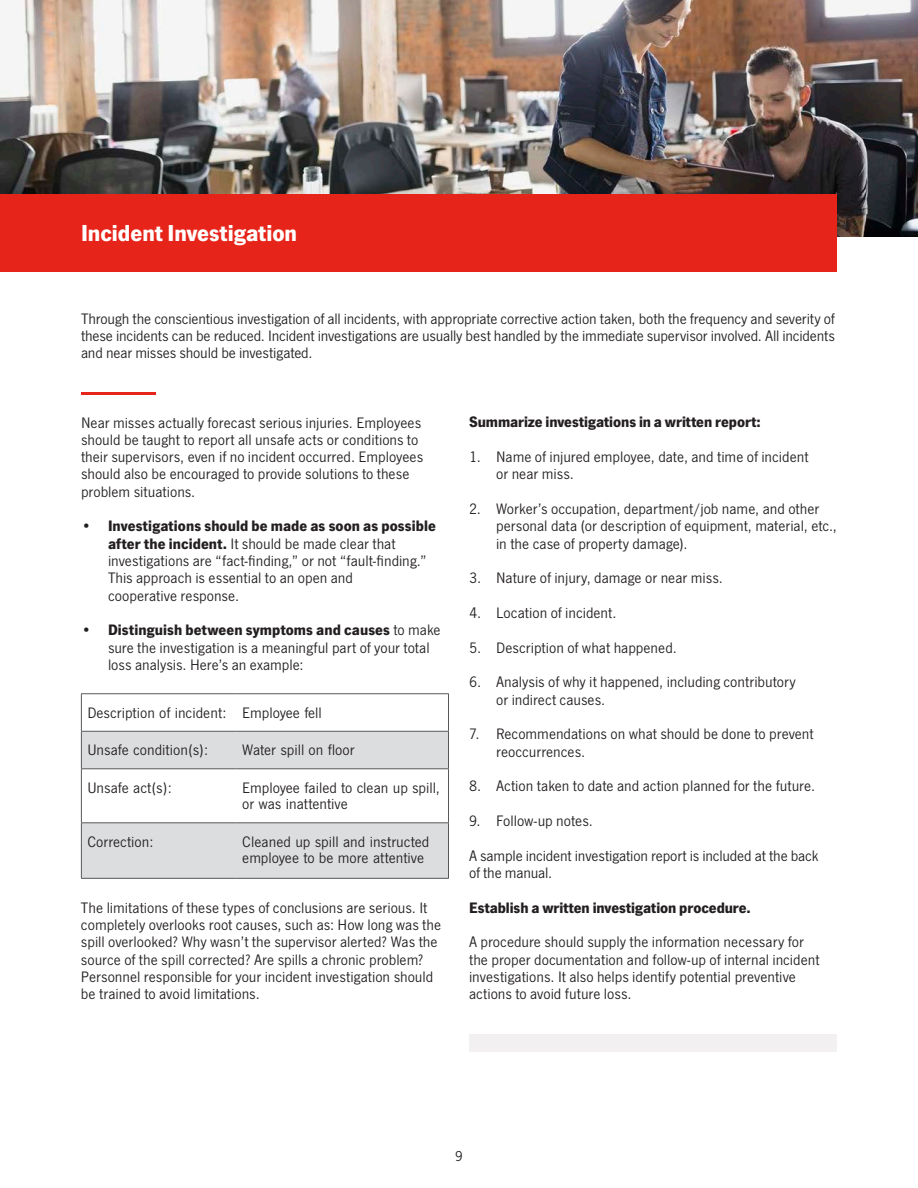
<style>
.page{position:relative;width:918px;height:1188px;background:#fff}
.page>*{position:absolute;margin:0;border:0;box-sizing:border-box;transform-origin:0 0}
.headline_-_small{font:700 24px "SF News Gothic";color:#fff}
.body{font:15.75px/17.4px "SF News Gothic";color:#231f20}
.Body{font:15.75px/16.5px "SF News Gothic";color:#231f20}
.subhead_-_small_-_bo{font:700 15.75px "SF News Gothic";letter-spacing:-.005em;color:#231f20}
.subhead_-_small_-_bo-2{font:15.75px/17.2px "SF News Gothic";letter-spacing:-.015em;color:#231f20}
.t1{font:15px "SF News Gothic";color:#231f20}
.s1{font-weight:700}
</style>
<div class="page">
<img style="left:1px;top:0;width:917px;height:237px">
<div style="left:0;top:194px;width:837px;height:78px;background:#e72419"></div>
<svg style="left:82px;top:732px;width:366px;height:146px;fill:#dcdddf"></svg>
<hr style="left:81px;top:693px;width:155px;height:1px;background:#57585a">
<hr style="left:81px;top:694px;width:1px;height:37px;background:#57585a">
<hr style="left:236px;top:693px;width:213px;height:1px;background:#57585a">
<hr style="left:448px;top:694px;width:1px;height:37px;background:#57585a">
<hr style="left:81px;top:731px;width:155px;height:1px;background:#57585a">
<hr style="left:81px;top:732px;width:1px;height:36px;background:#57585a">
<hr style="left:236px;top:731px;width:213px;height:1px;background:#57585a">
<hr style="left:448px;top:732px;width:1px;height:36px;background:#57585a">
<hr style="left:81px;top:768px;width:155px;height:1px;background:#57585a">
<hr style="left:81px;top:769px;width:1px;height:53px;background:#57585a">
<hr style="left:236px;top:768px;width:213px;height:1px;background:#57585a">
<hr style="left:448px;top:769px;width:1px;height:53px;background:#57585a">
<hr style="left:81px;top:822px;width:155px;height:1px;background:#57585a">
<hr style="left:81px;top:823px;width:1px;height:55px;background:#57585a">
<hr style="left:236px;top:822px;width:213px;height:1px;background:#57585a">
<hr style="left:448px;top:823px;width:1px;height:55px;background:#57585a">
<hr style="left:81px;top:878px;width:155px;height:1px;background:#57585a">
<hr style="left:236px;top:878px;width:213px;height:1px;background:#57585a">
<hr style="left:81px;top:393px;width:75px;height:2px;background:#e72419">
<div style="left:469px;top:1034px;width:368px;height:17px;background:#f3f0f1"></div>
<p class="headline_-_small" style="left:81px;top:219px;width:218px">Incident Investigation</p>
<p class="body" style="left:81px;top:310px;width:756px;text-align:justify">Through the conscientious investigation of all incidents, with appropriate corrective action taken, both the frequency and severity of these incidents can be reduced. Incident investigations are usually best handled by the immediate supervisor involved. All incidents and near misses should be investigated.</p>
<p class="body" style="left:81px;top:414px;width:344px">Near misses actually forecast serious injuries. Employees should be taught to report all unsafe acts or conditions to their supervisors, even if no incident occurred. Employees should also be encouraged to provide solutions to these problem situations.</p>
<p class="body" style="left:108px;top:518px;width:329px;text-indent:-27px"><span class="s1">• Investigations should be made as soon as possible after the incident.</span> It should be made clear that investigations are “fact-finding,” or not “fault-finding.” This approach is essential to an open and<br>cooperative response.</p>
<p class="body" style="left:108px;top:622px;width:334px;text-indent:-27px"><span class="s1">• Distinguish between symptoms and causes</span> to make sure the investigation is a meaningful part of your total loss analysis. Here’s an example:</p>
<p class="Body" style="left:87px;top:705px;width:141px">Description of incident:</p>
<p class="Body" style="left:242px;top:705px;width:81px">Employee fell</p>
<p class="Body" style="left:87px;top:742px;width:123px">Unsafe condition(s):</p>
<p class="Body" style="left:242px;top:742px;width:114px">Water spill on floor</p>
<p class="Body" style="left:87px;top:780px;width:86px">Unsafe act(s):</p>
<p class="Body" style="left:242px;top:780px;width:199px">Employee failed to clean up spill, or was inattentive</p>
<p class="Body" style="left:87px;top:834px;width:68px">Correction:</p>
<p class="Body" style="left:242px;top:834px;width:189px">Cleaned up spill and instructed employee to be more attentive</p>
<p class="body" style="left:81px;top:899px;width:362px">The limitations of these types of conclusions are serious. It completely overlooks root causes, such as: How long was the spill overlooked? Why wasn’t the supervisor alerted? Was the source of the spill corrected? Are spills a chronic problem?<br>Personnel responsible for your incident investigation should be trained to avoid limitations.</p>
<p class="subhead_-_small_-_bo" style="left:469px;top:413px;width:293px">Summarize investigations in a written report:</p>
<p class="body" style="left:496px;top:449px;width:314px;text-indent:-27px">1. Name of injured employee, date, and time of incident or near miss.</p>
<p class="body" style="left:496px;top:500px;width:342px;text-indent:-27px">2. Worker’s occupation, department/job name, and other personal data (or description of equipment, material, etc., in the case of property damage).</p>
<p class="body" style="left:469px;top:570px;width:255px">3. Nature of injury, damage or near miss.</p>
<p class="body" style="left:469px;top:604px;width:149px">4. Location of incident.</p>
<p class="body" style="left:469px;top:639px;width:209px">5. Description of what happened.</p>
<p class="body" style="left:496px;top:674px;width:301px;text-indent:-27px">6. Analysis of why it happened, including contributory or indirect causes.</p>
<p class="body" style="left:496px;top:726px;width:319px;text-indent:-27px">7. Recommendations on what should be done to prevent reoccurrences.</p>
<p class="body" style="left:469px;top:778px;width:348px">8. Action taken to date and action planned for the future.</p>
<p class="body" style="left:469px;top:812px;width:125px">9. Follow-up notes.</p>
<p class="subhead_-_small_-_bo-2" style="left:469px;top:847px;width:351px">A sample incident investigation report is included at the back of the manual.</p>
<p class="subhead_-_small_-_bo" style="left:469px;top:898px;width:283px">Establish a written investigation procedure.</p>
<p class="body" style="left:469px;top:934px;width:352px">A procedure should supply the information necessary for the proper documentation and follow-up of internal incident investigations. It also helps identify potential preventive actions to avoid future loss.</p>
<p class="t1" style="left:455px;top:1148px;width:9px">9</p>
</div>
